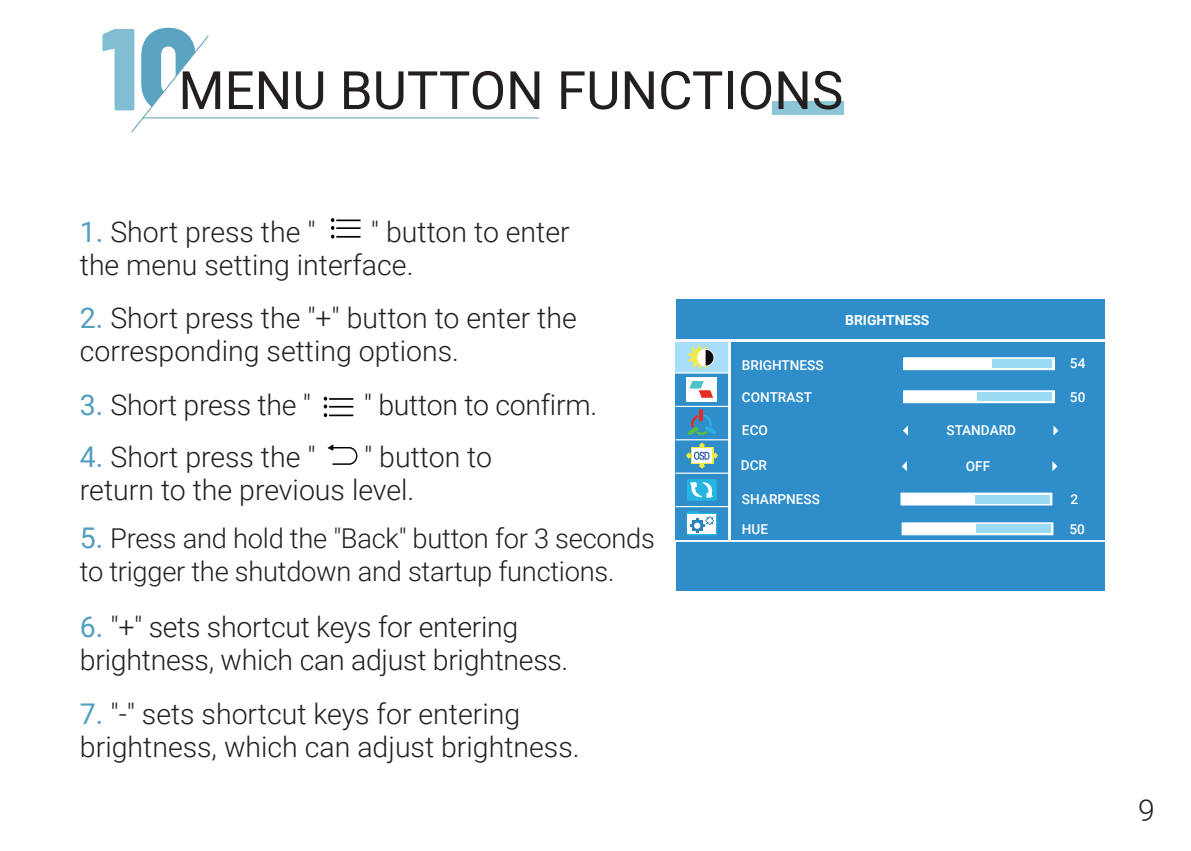
<style>
.page{position:relative;width:1191px;height:851px;background:#fff}
.page>*{position:absolute;margin:0;border:0;box-sizing:border-box;transform-origin:0 0}
.t1{font:52.8px "Roboto";color:#231f20}
.t2{font:300 30px "Roboto";color:#231f20}
.t3{font:300 28.5px/33px "Roboto";color:#231f20}
.t4{font:300 27.3px/33px "Roboto";letter-spacing:-.01em;color:#231f20}
.t5{font:700 13.8px "Roboto";color:#fff}
.t6{font:500 13.5px "Roboto";color:#fff}
.s1{font-weight:400;color:#529fbe}
.s2{font-weight:400;font-size:28.5px;color:#529fbe}
</style>
<div class="page">
<svg style="left:102px;top:28px;width:107px;height:104px"></svg>
<div style="left:772px;top:101px;width:71px;height:14px;background:#8cc4d8"></div>
<hr style="left:143px;top:117px;width:396px;height:1px;background:#5198b6">
<svg style="left:331px;top:218px;width:30px;height:20px"></svg>
<svg style="left:324px;top:396px;width:29px;height:21px"></svg>
<svg style="left:327px;top:444px;width:30px;height:21px"></svg>
<div style="left:675px;top:299px;width:429px;height:291px;background:#2f8eca"></div>
<div style="left:675px;top:339px;width:429px;height:203px;background:#f4f8fc"></div>
<div style="left:731px;top:342px;width:373px;height:198px;background:#2f8eca"></div>
<div style="left:903px;top:357px;width:152px;height:13px;background:#fff;border:1px solid #fff"></div>
<div style="left:992px;top:359px;width:60px;height:9px;background:#9cdbf4"></div>
<div style="left:903px;top:390px;width:152px;height:13px;background:#fff;border:1px solid #fff"></div>
<div style="left:977px;top:392px;width:75px;height:9px;background:#9cdbf4"></div>
<div style="left:900px;top:492px;width:152px;height:13px;background:#fff;border:1px solid #fff"></div>
<div style="left:974px;top:495px;width:75px;height:8px;background:#9cdbf4"></div>
<div style="left:901px;top:522px;width:152px;height:13px;background:#fff;border:1px solid #fff"></div>
<div style="left:975px;top:524px;width:75px;height:9px;background:#9cdbf4"></div>
<svg style="left:903px;top:425px;width:5px;height:10px"></svg>
<svg style="left:1053px;top:425px;width:5px;height:10px"></svg>
<svg style="left:1052px;top:461px;width:5px;height:10px"></svg>
<svg style="left:902px;top:461px;width:5px;height:10px"></svg>
<div style="left:675px;top:342px;width:53px;height:31px;background:#a9def8"></div>
<div style="left:675px;top:373px;width:53px;height:33px;background:#2f8eca"></div>
<div style="left:675px;top:406px;width:53px;height:34px;background:#2f8eca"></div>
<div style="left:675px;top:440px;width:53px;height:33px;background:#2f8eca"></div>
<div style="left:675px;top:473px;width:53px;height:33px;background:#2f8eca"></div>
<div style="left:675px;top:506px;width:53px;height:34px;background:#2f8eca"></div>
<svg style="left:687px;top:344px;width:26px;height:26px"></svg>
<div style="left:687px;top:377px;width:30px;height:24px;background:#fff"></div>
<svg style="left:689px;top:381px;width:24px;height:17px"></svg>
<hr style="left:675px;top:406px;width:53px;height:1px;background:#fff">
<hr style="left:675px;top:472px;width:53px;height:1px;background:#fff">
<hr style="left:675px;top:506px;width:53px;height:1px;background:#fff">
<hr style="left:675px;top:439px;width:53px;height:1px;background:#fff">
<svg style="left:684px;top:411px;width:35px;height:57px"></svg>
<div style="left:687px;top:479px;width:30px;height:21px;background:#24b4e1;border-radius:2px"></div>
<svg style="left:690px;top:482px;width:23px;height:16px"></svg>
<svg style="left:686px;top:511px;width:31px;height:24px"></svg>
<hr style="left:675px;top:372px;width:53px;height:1px;background:#fff">
<h1 class="t1" style="left:178px;top:53px;width:666px">MENU BUTTON FUNCTIONS</h1>
<p class="t3" style="left:80px;top:214px;width:491px;text-indent:291px">" button to enter the menu setting interface.</p>
<p class="t3" style="left:80px;top:301px;width:498px"><span class="s1">2.</span> Short press the "+" button to enter the corresponding setting options.</p>
<p class="t3" style="left:80px;top:214px;width:237px"><span class="s1">1.</span> Short press the "</p>
<p class="t3" style="left:80px;top:387px;width:233px"><span class="s1">3.</span> Short press the "</p>
<p class="t3" style="left:364px;top:387px;width:235px">" button to confirm.</p>
<p class="t3" style="left:80px;top:439px;width:237px"><span class="s1">4.</span> Short press the "</p>
<p class="t3" style="left:80px;top:439px;width:413px;text-indent:284px">" button to return to the previous level.</p>
<p class="t4" style="left:80px;top:521px;width:577px"><span class="s2">5.</span> Press and hold the "Back" button for 3 seconds to trigger the shutdown and startup functions.</p>
<p class="t3" style="left:80px;top:609px;width:490px"><span class="s1">6.</span> "+" sets shortcut keys for entering brightness, which can adjust brightness.</p>
<p class="t3" style="left:80px;top:696px;width:501px"><span class="s1">7.</span> "-" sets shortcut keys for entering brightness, which can adjust brightness.</p>
<p class="t5" style="left:845px;top:310px;width:86px">BRIGHTNESS</p>
<p class="t6" style="left:742px;top:355px;width:83px">BRIGHTNESS</p>
<p class="t6" style="left:742px;top:387px;width:71px">CONTRAST</p>
<p class="t6" style="left:742px;top:421px;width:27px">ECO</p>
<p class="t6" style="left:946px;top:421px;width:71px">STANDARD</p>
<p class="t6" style="left:741px;top:456px;width:28px">DCR</p>
<p class="t6" style="left:966px;top:457px;width:26px">OFF</p>
<p class="t6" style="left:1070px;top:354px;width:17px">54</p>
<p class="t6" style="left:1070px;top:387px;width:17px">50</p>
<p class="t6" style="left:742px;top:489px;width:79px">SHARPNESS</p>
<p class="t6" style="left:1070px;top:489px;width:9px">2</p>
<p class="t6" style="left:742px;top:519px;width:28px">HUE</p>
<p class="t6" style="left:1069px;top:519px;width:17px">50</p>
<p class="t2" style="left:1138px;top:789px;width:18px">9</p>
</div>
